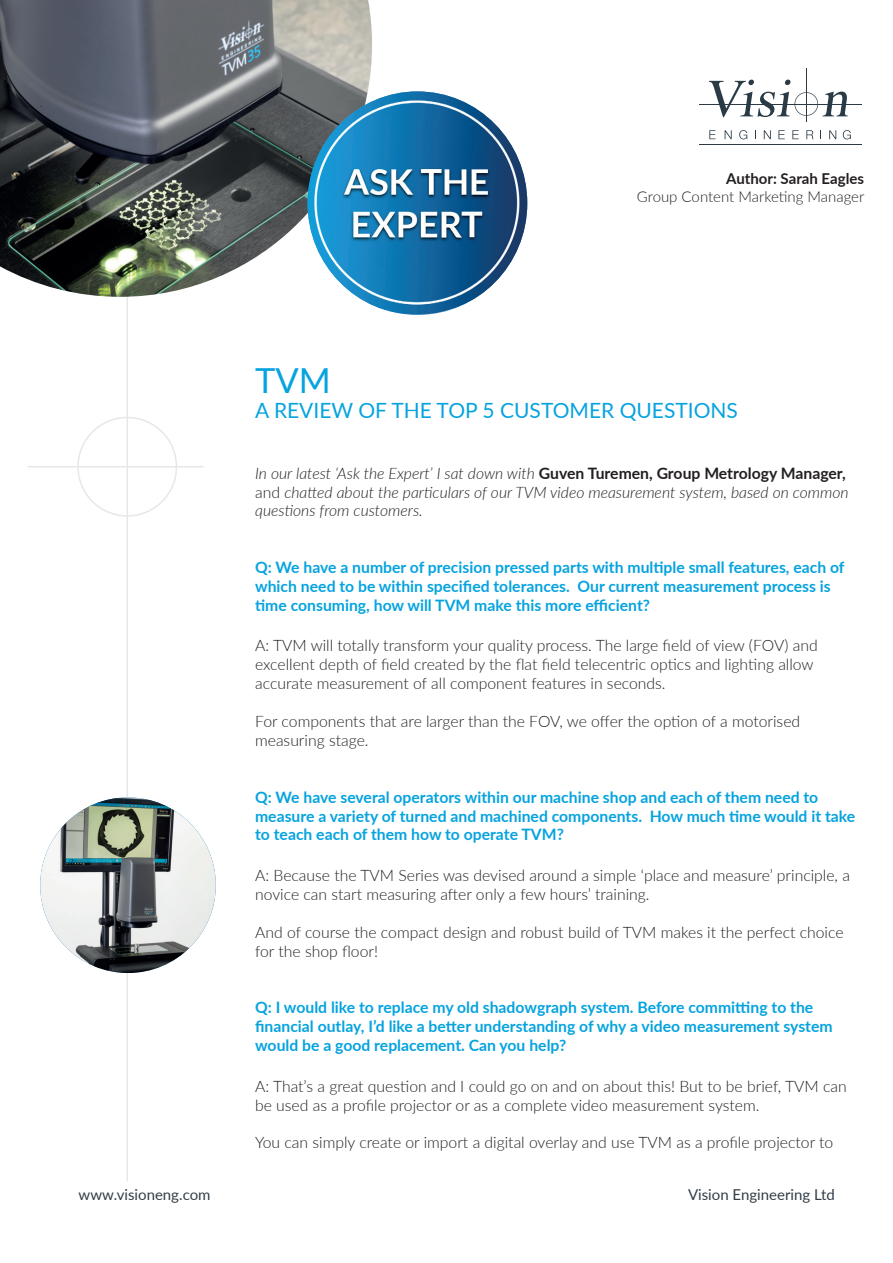
<style>
.page{position:relative;width:893px;height:1263px;background:#fff}
.page>*{position:absolute;margin:0;border:0;box-sizing:border-box;transform-origin:0 0}
.t1{font:34.5px "Lato";color:#06a3df}
.t2{font:21px "Lato";color:#06a3df}
.t3{font:300 15.75px/18.9px "Lato";color:#231f20}
.t4{font:700 15.75px/18.9px "Lato";color:#06a3df}
.t5{font:italic 300 15.75px/18.9px "Lato";color:#231f20}
.t6{font:15px "Lato";color:#323d47}
.t7{font:300 15px "Lato";color:#231f20}
.t8{font:700 15px "Lato";color:#231f20}
.s1{font-weight:700;font-style:normal}
.s2{font-style:normal}
</style>
<div class="page">
<hr style="left:126px;top:136px;width:2px;height:1045px;background:#e6e7e9">
<div style="left:77px;top:417px;width:100px;height:100px;border:2px solid #e6e7e9;border-radius:50%"></div>
<hr style="left:28px;top:466px;width:175px;height:1px;background:#e6e7e9">
<svg style="left:709px;top:130px;width:7px;height:9px"></svg>
<svg style="left:725px;top:130px;width:7px;height:9px"></svg>
<svg style="left:739px;top:130px;width:8px;height:9px"></svg>
<svg style="left:764px;top:130px;width:7px;height:9px"></svg>
<svg style="left:778px;top:130px;width:7px;height:9px"></svg>
<svg style="left:792px;top:130px;width:7px;height:9px"></svg>
<svg style="left:806px;top:130px;width:7px;height:9px"></svg>
<svg style="left:829px;top:130px;width:7px;height:9px"></svg>
<svg style="left:843px;top:130px;width:8px;height:9px"></svg>
<hr style="left:699px;top:145px;width:162px;height:1px;background:#2a3b46">
<hr style="left:699px;top:104px;width:162px;height:1px;background:#2a3b46">
<svg style="left:709px;top:80px;width:139px;height:37px"></svg>
<hr style="left:806px;top:69px;width:1px;height:53px;background:#2a3b46">
<img style="left:0;top:0;width:372px;height:297px">
<img style="left:308px;top:91px;width:219px;height:224px">
<img style="left:40px;top:797px;width:176px;height:176px">
<p class="t8" style="left:726px;top:168px;width:139px">Author: Sarah Eagles</p>
<p class="t7" style="left:637px;top:186px;width:229px">Group Content Marketing Manager</p>
<h1 class="t1" style="left:255px;top:355px;width:77px">TVM</h1>
<h2 class="t2" style="left:255px;top:395px;width:484px">A REVIEW OF THE TOP 5 CUSTOMER QUESTIONS</h2>
<p class="t5" style="left:255px;top:463px;width:595px">In our latest ‘Ask the Expert’ I sat down with <span class="s1">Guven Turemen, Group Metrology Manager, </span><span class="s2">and</span> chatted about the particulars of our TVM video measurement system, based on common questions from customers.</p>
<p class="t4" style="left:255px;top:557px;width:591px">Q: We have a number of precision pressed parts with multiple small features, each of which need to be within specified tolerances. Our current measurement process is time consuming, how will TVM make this more efficient?</p>
<p class="t3" style="left:255px;top:636px;width:564px">A: TVM will totally transform your quality process. The large field of view (FOV) and excellent depth of field created by the flat field telecentric optics and lighting allow accurate measurement of all component features in seconds.</p>
<p class="t3" style="left:255px;top:711px;width:547px">For components that are larger than the FOV, we offer the option of a motorised measuring stage.</p>
<p class="t4" style="left:255px;top:787px;width:602px">Q: We have several operators within our machine shop and each of them need to measure a variety of turned and machined components. How much time would it take to teach each of them how to operate TVM?</p>
<p class="t3" style="left:255px;top:865px;width:596px">A: Because the TVM Series was devised around a simple ‘place and measure’ principle, a novice can start measuring after only a few hours’ training.</p>
<p class="t3" style="left:255px;top:922px;width:590px">And of course the compact design and robust build of TVM makes it the perfect choice for the shop floor!</p>
<p class="t4" style="left:255px;top:997px;width:579px">Q: I would like to replace my old shadowgraph system. Before committing to the financial outlay, I’d like a better understanding of why a video measurement system would be a good replacement. Can you help?</p>
<p class="t3" style="left:255px;top:1076px;width:593px">A: That’s a great question and I could go on and on about this! But to be brief, TVM can be used as a profile projector or as a complete video measurement system.</p>
<p class="t3" style="left:255px;top:1132px;width:580px">You can simply create or import a digital overlay and use TVM as a profile projector to</p>
<p class="t6" style="left:79px;top:1183px;width:133px">www.visioneng.com</p>
<p class="t6" style="left:688px;top:1183px;width:148px">Vision Engineering Ltd</p>
</div>
